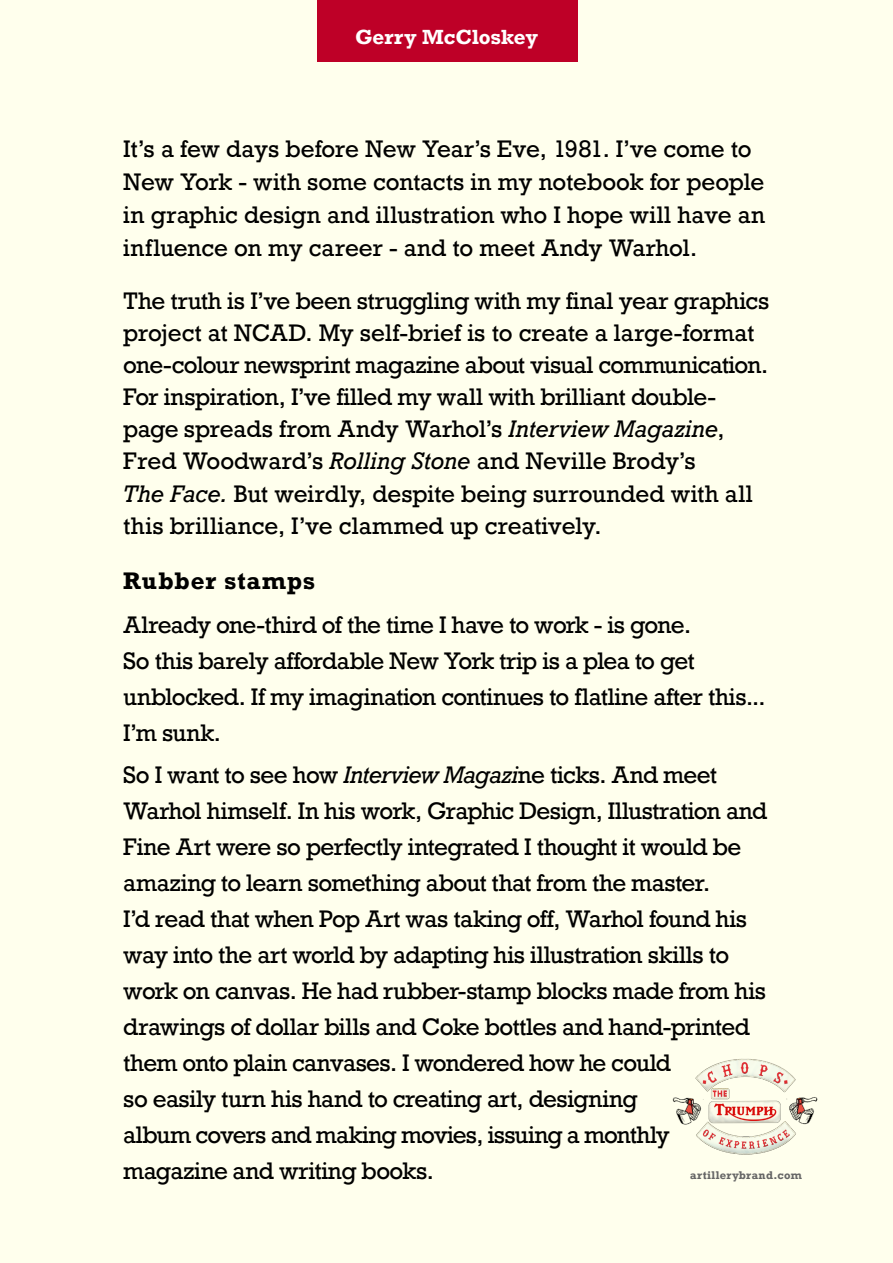
<style>
.page{position:relative;width:893px;height:1263px;background:#ffffed}
.page>*{position:absolute;margin:0;border:0;box-sizing:border-box;transform-origin:0 0}
.t1{font:22.5px/36px "Rockwell";letter-spacing:-.02em;color:#000}
.t2{font:700 22.5px "Rockwell";letter-spacing:.045em;color:#000}
.t3{font:700 19.2px "Rockwell";letter-spacing:.005em;color:#fff}
.t4{font:700 10.5px "Rockwell";letter-spacing:.03em;color:#666}
.s1{font-style:italic}
</style>
<div class="page">
<img style="left:672px;top:1058px;width:146px;height:97px">
<div style="left:317px;top:0;width:260px;height:62px;background:#be0027"></div>
<p class="t3" style="left:355px;top:25px;width:185px">Gerry McCloskey</p>
<p class="t1" style="left:123px;top:133px;width:644px;line-height:33px">It’s a few days before New Year’s Eve, 1981. I’ve come to New York - with some contacts in my notebook for people in graphic design and illustration who I hope will have an influence on my career - and to meet Andy Warhol.</p>
<p class="t1" style="left:123px;top:285px;width:648px;line-height:32.1px">The truth is I’ve been struggling with my final year graphics project at NCAD. My self-brief is to create a large-format one-colour newsprint magazine about visual communication.<br>For inspiration, I’ve filled my wall with brilliant double&shy;page spreads from Andy Warhol’s <span class="s1">Interview Magazine</span>, Fred Woodward’s <span class="s1">Rolling Stone</span> and Neville Brody’s<br><span class="s1">The Face.</span> But weirdly, despite being surrounded with all this brilliance, I’ve clammed up creatively.</p>
<p class="t2" style="left:123px;top:566px;width:193px">Rubber stamps</p>
<p class="t1" style="left:123px;top:607px;width:644px">Already one-third of the time I have to work - is gone.<br>So this barely affordable New York trip is a plea to get unblocked. If my imagination continues to flatline after this...<br>I’m sunk.</p>
<p class="t1" style="left:123px;top:757px;width:646px">So I want to see how <span class="s1">Interview Magazi</span>ne ticks. And meet Warhol himself. In his work, Graphic Design, Illustration and Fine Art were so perfectly integrated I thought it would be amazing to learn something about that from the master.<br>I’d read that when Pop Art was taking off, Warhol found his way into the art world by adapting his illustration skills to work on canvas. He had rubber-stamp blocks made from his drawings of dollar bills and Coke bottles and hand-printed them onto plain canvases. I wondered how he could<br>so easily turn his hand to creating art, designing<br>album covers and making movies, issuing a monthly magazine and writing books.</p>
<p class="t4" style="left:690px;top:1169px;width:113px">artillerybrand.com</p>
</div>
